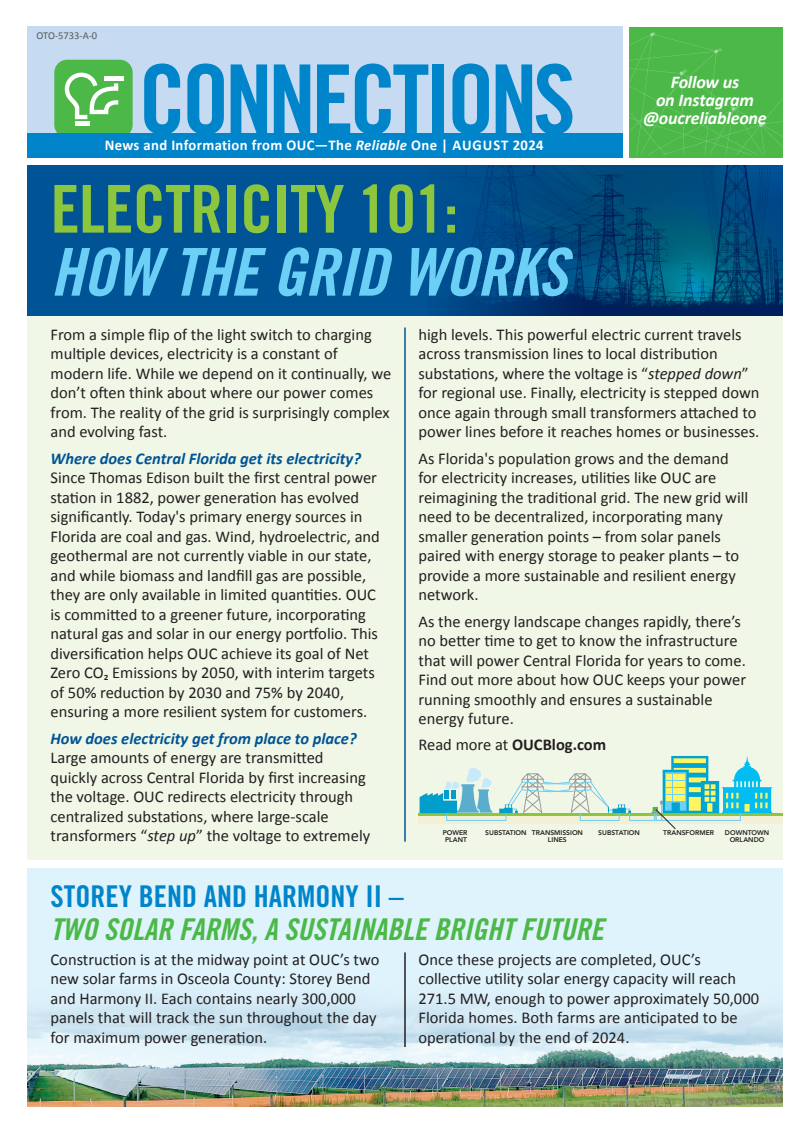
<style>
.page{position:relative;width:810px;height:1134px;background:#fff}
.page>*{position:absolute;margin:0;border:0;box-sizing:border-box;transform-origin:0 0}
.t1{font:96px "Trade Gothic LT Std Bd Cn 20";letter-spacing:-.05em;color:#0084ca}
.t2{font:66px "Trade Gothic LT Std Bd Cn 20";letter-spacing:-.01em;color:#8bc63e}
.t3{font:66px "Trade Gothic LT Std Bd Cn 20 Obl";letter-spacing:-.01em;color:#6bcff6}
.t4{font:30px "Trade Gothic LT Std Bd Cn 20 Obl";color:#4cb848}
.t5{font:30px "Trade Gothic LT Std Bd Cn 20";color:#0084ca}
.t6{font:italic 700 18px/18px "Calibri";letter-spacing:-.01em;color:#fff;text-align:center}
.t7{font:16.5px/19.5px "Calibri";color:#231f20}
.t8{font:italic 700 16.5px "Calibri";color:#005495}
.t9{font:700 16.5px "Calibri";color:#231f20}
.t10{font:700 15px "Calibri";letter-spacing:.025em;color:#fff}
.t11{font:10.5px "Calibri";color:#575855}
.t12{font:800 6.75px/7.4px "Avenir LT Std";color:#231f20;text-align:center}
.t13{font:800 6.15px "Avenir LT Std";letter-spacing:.005em;color:#231f20}
.s1{font-style:italic}
.s2{font-weight:400}
</style>
<div class="page">
<div style="left:27px;top:27px;width:596px;height:130px;background:#c6dbf1"></div>
<svg style="left:54px;top:60px;width:79px;height:73px;background:#66c263"></svg>
<hr style="left:75px;top:122px;width:14px;height:4px;background:#fff">
<hr style="left:105px;top:77px;width:19px;height:4px;background:#fff">
<div style="left:27px;top:133px;width:596px;height:24px;background:#0084ca"></div>
<div style="left:629px;top:27px;width:154px;height:130px;background:#4cb848"></div>
<svg style="left:629px;top:32px;width:153px;height:123px"></svg>
<div style="left:27px;top:175px;width:756px;height:685px;background:#f1f7e7"></div>
<hr style="left:405px;top:328px;width:1px;height:514px;background:#005495">
<div style="left:27px;top:869px;width:756px;height:224px;background:#def3fc"></div>
<div style="left:27px;top:165px;width:756px;height:150px;background:#005495"></div>
<img style="left:447px;top:165px;width:336px;height:150px">
<img style="left:27px;top:986px;width:756px;height:121px">
<hr style="left:405px;top:952px;width:1px;height:95px;background:#231f20">
<svg style="left:418px;top:813px;width:365px;height:4px"></svg>
<div style="left:418px;top:817px;width:365px;height:7px;background:#f3f0d5"></div>
<svg style="left:420px;top:768px;width:72px;height:45px"></svg>
<div style="left:580px;top:813px;width:39px;height:8px;border:1px solid #6bcff6"></div>
<div style="left:446px;top:813px;width:60px;height:8px;border:1px solid #6bcff6"></div>
<div style="left:629px;top:813px;width:26px;height:8px;border:1px solid #6bcff6"></div>
<svg style="left:499px;top:773px;width:132px;height:40px"></svg>
<svg style="left:652px;top:756px;width:120px;height:73px"></svg>
<p class="t11" style="left:37px;top:29px;width:62px">OTO-5733-A-0</p>
<h1 class="t1" style="left:138px;top:41px;width:439px">CONNECTIONS</h1>
<p class="t6" style="left:643px;top:72px;width:125px">Follow us<br>on Instagram @oucreliableone</p>
<p class="t10" style="left:105px;top:135px;width:440px">News and Information from OUC—The <span class="s1">Reliable</span> One | AUGUST 2024</p>
<h2 class="t2" style="left:51px;top:169px;width:409px">ELECTRICITY 101:</h2>
<h2 class="t3" style="left:51px;top:232px;width:518px">HOW THE GRID WORKS</h2>
<p class="t7" style="left:51px;top:324px;width:342px">From a simple flip of the light switch to charging multiple devices, electricity is a constant of modern life. While we depend on it continually, we don’t often think about where our power comes from. The reality of the grid is surprisingly complex and evolving fast.</p>
<p class="t8" style="left:51px;top:447px;width:312px">Where does Central Florida get its electricity?</p>
<p class="t7" style="left:51px;top:468px;width:331px">Since Thomas Edison built the first central power station in 1882, power generation has evolved significantly. Today's primary energy sources in Florida are coal and gas. Wind, hydroelectric, and geothermal are not currently viable in our state, and while biomass and landfill gas are possible, they are only available in limited quantities. OUC is committed to a greener future, incorporating natural gas and solar in our energy portfolio. This diversification helps OUC achieve its goal of Net Zero CO2 Emissions by 2050, with interim targets of 50% reduction by 2030 and 75% by 2040, ensuring a more resilient system for customers.</p>
<p class="t8" style="left:51px;top:726px;width:308px">How does electricity get from place to place?</p>
<p class="t7" style="left:51px;top:747px;width:321px">Large amounts of energy are transmitted quickly across Central Florida by first increasing the voltage. OUC redirects electricity through centralized substations, where large-scale transformers “<span class="s1">step up</span>” the voltage to extremely</p>
<p class="t7" style="left:418px;top:324px;width:342px">high levels. This powerful electric current travels across transmission lines to local distribution substations, where the voltage is “<span class="s1">stepped down</span>” for regional use. Finally, electricity is stepped down once again through small transformers attached to power lines before it reaches homes or businesses.</p>
<p class="t7" style="left:418px;top:448px;width:331px">As Florida's population grows and the demand for electricity increases, utilities like OUC are reimagining the traditional grid. The new grid will need to be decentralized, incorporating many smaller generation points – from solar panels paired with energy storage to peaker plants – to provide a more sustainable and resilient energy network.</p>
<p class="t7" style="left:418px;top:611px;width:329px">As the energy landscape changes rapidly, there’s no better time to get to know the infrastructure that will power Central Florida for years to come.<br>Find out more about how OUC keeps your power running smoothly and ensures a sustainable energy future.</p>
<p class="t9" style="left:418px;top:733px;width:189px"><span class="s2">Read more at</span> OUCBlog.com</p>
<p class="t13" style="left:444px;top:698px;width:24px">POWER</p>
<p class="t13" style="left:487px;top:698px;width:40px">SUBSTATION</p>
<p class="t13" style="left:534px;top:698px;width:48px">TRANSMISSION</p>
<p class="t13" style="left:600px;top:698px;width:40px">SUBSTATION</p>
<p class="t13" style="left:665px;top:698px;width:48px">TRANSFORMER</p>
<p class="t12" style="left:443px;top:829px;width:26px">POWER<br>PLANT</p>
<p class="t12" style="left:485px;top:829px;width:43px">SUBSTATION</p>
<p class="t12" style="left:598px;top:829px;width:43px">SUBSTATION</p>
<p class="t12" style="left:663px;top:829px;width:52px">TRANSFORMER</p>
<p class="t12" style="left:725px;top:829px;width:46px">DOWNTOWN<br>ORLANDO</p>
<p class="t12" style="left:532px;top:829px;width:53px">TRANSMISSION<br>LINES</p>
<h3 class="t5" style="left:51px;top:878px;width:355px">STOREY BEND AND HARMONY II –</h3>
<h3 class="t4" style="left:51px;top:911px;width:555px">TWO SOLAR FARMS, A SUSTAINABLE BRIGHT FUTURE</h3>
<p class="t13" style="left:444px;top:962px;width:24px">POWER</p>
<p class="t13" style="left:487px;top:962px;width:40px">SUBSTATION</p>
<p class="t13" style="left:534px;top:962px;width:48px">TRANSMISSION</p>
<p class="t13" style="left:600px;top:962px;width:40px">SUBSTATION</p>
<p class="t13" style="left:642px;top:962px;width:45px">DISTRIBUTION</p>
<p class="t7" style="left:51px;top:949px;width:330px">Construction is at the midway point at OUC’s two new solar farms in Osceola County: Storey Bend and Harmony II. Each contains nearly 300,000 panels that will track the sun throughout the day for maximum power generation.</p>
<p class="t7" style="left:418px;top:949px;width:342px">Once these projects are completed, OUC’s collective utility solar energy capacity will reach 271.5 MW, enough to power approximately 50,000<br>Florida homes. Both farms are anticipated to be operational by the end of 2024.</p>
</div>
